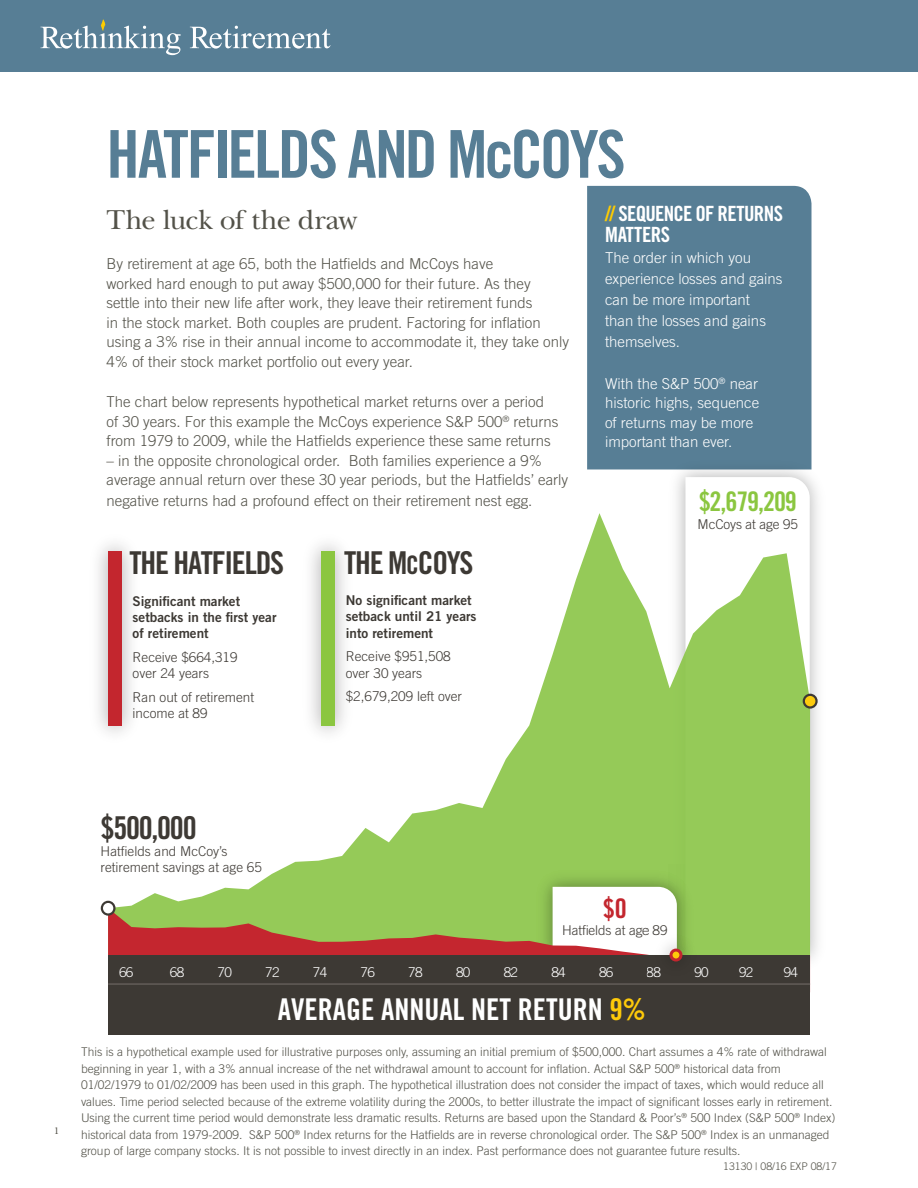
<style>
.page{position:relative;width:918px;height:1188px;background:#fff}
.page>*{position:absolute;margin:0;border:0;box-sizing:border-box;transform-origin:0 0}
.Headline_1{font:66px "Trade Gothic LT Std Bd Cn 20";letter-spacing:-.045em;color:#577e95}
.t1{font:31.5px "Trade Gothic LT Std Bd Cn 20";letter-spacing:-.04em;color:#3d3934}
.t2{font:30px "Trade Gothic LT Std Bd Cn 20";color:#fff}
.Subhead_1{font:28.5px "New Baskerville Std";letter-spacing:-.02em;color:#535249}
.t3{font:27px "Trade Gothic LT Std Bd Cn 20";letter-spacing:-.04em;color:#8bc640}
.t4{font:27px "Trade Gothic LT Std Bd Cn 20";color:#c3262e}
.t5{font:21px/21px "Trade Gothic LT Std Bd Cn 20";letter-spacing:-.03em;color:#fff}
.Body_Copy_1_2_3{font:300 15px/19.5px "Trade Gothic LT Std";color:#535249}
.t6{font:300 15px/21px "Trade Gothic LT Std";color:#fff}
.t7{font:300 13.5px/16.2px "Trade Gothic LT Std";color:#3d3934}
.t8{font:13.5px/16.2px "Trade Gothic LT Std Bd 2";color:#3d3934}
.t9{font:300 13.5px "Trade Gothic LT Std";letter-spacing:-.05em;color:#fff}
.Body_Copy_3{font:300 12px/16.5px "Trade Gothic LT Std";color:#535249}
.Footer{font:300 10.5px "Trade Gothic LT Std";color:#535249}
.Body_Copy_4{font:10.5px "Minion Pro";color:#535249}
.s1{color:#fc0}
.s2{font-size:25.5px}
.s3{color:#feca0a}
</style>
<div class="page">
<div style="left:0;top:0;width:918px;height:71px;background:#577e95"></div>
<svg style="left:101px;top:19px;width:4px;height:12px"></svg>
<svg style="left:40px;top:26px;width:141px;height:29px"></svg>
<svg style="left:190px;top:26px;width:141px;height:23px"></svg>
<div style="left:587px;top:186px;width:224px;height:283px;background:#577e95"></div>
<img style="left:663px;top:455px;width:155px;height:523px">
<svg style="left:685px;top:477px;width:125px;height:36px"></svg>
<svg style="left:108px;top:513px;width:702px;height:395px"></svg>
<img style="left:530px;top:864px;width:170px;height:44px">
<svg style="left:553px;top:887px;width:124px;height:21px"></svg>
<svg style="left:108px;top:908px;width:702px;height:47px;background:#b29d61"></svg>
<svg style="left:803px;top:694px;width:15px;height:15px"></svg>
<img style="left:98px;top:527px;width:49px;height:223px">
<div style="left:109px;top:551px;width:13px;height:174px;background:#c3262e"></div>
<img style="left:297px;top:527px;width:63px;height:223px">
<div style="left:321px;top:551px;width:14px;height:174px;background:#8bc640"></div>
<div style="left:108px;top:955px;width:702px;height:80px;background:#3d3934"></div>
<hr style="left:108px;top:984px;width:702px;height:1px;background:#766f6b">
<svg style="left:101px;top:901px;width:15px;height:15px"></svg>
<img style="left:647px;top:926px;width:58px;height:58px">
<div style="left:671px;top:950px;width:10px;height:10px;background:#feca0a;border-radius:50%"></div>
<div style="left:670px;top:949px;width:12px;height:13px;border:3px solid #c3262e;border-radius:50%"></div>
<p class="Headline_1" style="left:106px;top:114px;width:521px">HATFIELDS AND McCOYS</p>
<p class="Subhead_1" style="left:106px;top:203px;width:252px">The luck of the draw</p>
<p class="Body_Copy_1_2_3" style="left:106px;top:254px;width:464px">By retirement at age 65, both the Hatfields and McCoys have<br>worked hard enough to put away $500,000 for their future. As they<br>settle into their new life after work, they leave their retirement funds<br>in the stock market. Both couples are prudent. Factoring for inflation using a 3% rise in their annual income to accommodate it, they take only 4% of their stock market portfolio out every year.</p>
<p class="Body_Copy_1_2_3" style="left:106px;top:392px;width:454px">The chart below represents hypothetical market returns over a period of 30 years. For this example the McCoys experience S&amp;P 500<sup>®</sup> returns from 1979 to 2009, while the Hatfields experience these same returns</p>
<p class="Body_Copy_1_2_3" style="left:106px;top:450px;width:463px">– in the opposite chronological order. Both families experience a 9% average annual return over these 30 year periods, but the Hatfields’ early</p>
<p class="Body_Copy_1_2_3" style="left:106px;top:491px;width:427px">negative returns had a profound effect on their retirement nest egg.</p>
<p class="t5" style="left:605px;top:202px;width:179px"><span class="s1">//</span> SEQUENCE OF RETURNS<br>MATTERS</p>
<p class="t6" style="left:605px;top:247px;width:179px">The order in which you experience losses and gains can be more important<br>than the losses and gains themselves.</p>
<p class="t6" style="left:605px;top:373px;width:156px;line-height:19.5px">With the S&amp;P 500<sup>®</sup> near historic highs, sequence of returns may be more important than ever.</p>
<p class="t3" style="left:699px;top:485px;width:100px">$2,679,209</p>
<p class="t7" style="left:698px;top:516px;width:102px">McCoys at age 95</p>
<p class="t1" style="left:130px;top:544px;width:156px">THE HATFIELDS</p>
<p class="t8" style="left:133px;top:592px;width:145px">Significant market setbacks in the first year of retirement</p>
<p class="t7" style="left:133px;top:649px;width:107px">Receive $664,319 over 24 years</p>
<p class="t7" style="left:133px;top:689px;width:123px">Ran out of retirement income at 89</p>
<p class="t1" style="left:344px;top:544px;width:131px">THE M<span class="s2">C</span>COYS</p>
<p class="t8" style="left:346px;top:592px;width:132px">No significant market setback until 21 years into retirement</p>
<p class="t7" style="left:346px;top:648px;width:107px">Receive $951,508 over 30 years</p>
<p class="t7" style="left:346px;top:688px;width:118px">$2,679,209 left over</p>
<p class="Body_Copy_4" style="left:54px;top:1124px;width:7px">1</p>
<p class="t1" style="left:101px;top:809px;width:98px">$500,000</p>
<p class="t7" style="left:101px;top:842px;width:163px">Hatfields and McCoy’s retirement savings at age 65</p>
<p class="t4" style="left:603px;top:892px;width:25px">$0</p>
<p class="t7" style="left:562px;top:922px;width:107px">Hatfields at age 89</p>
<p class="t9" style="left:119px;top:964px;width:16px">66</p>
<p class="t9" style="left:170px;top:964px;width:16px">68</p>
<p class="t9" style="left:218px;top:964px;width:16px">70</p>
<p class="t9" style="left:265px;top:964px;width:16px">72</p>
<p class="t9" style="left:313px;top:964px;width:16px">74</p>
<p class="t9" style="left:361px;top:964px;width:16px">76</p>
<p class="t9" style="left:408px;top:964px;width:16px">78</p>
<p class="t9" style="left:456px;top:964px;width:16px">80</p>
<p class="t9" style="left:504px;top:964px;width:16px">82</p>
<p class="t9" style="left:551px;top:964px;width:16px">84</p>
<p class="t9" style="left:599px;top:964px;width:16px">86</p>
<p class="t9" style="left:647px;top:964px;width:16px">88</p>
<p class="t9" style="left:694px;top:964px;width:16px">90</p>
<p class="t9" style="left:739px;top:964px;width:16px">92</p>
<p class="t9" style="left:784px;top:964px;width:16px">94</p>
<p class="t2" style="left:278px;top:991px;width:370px">AVERAGE ANNUAL NET RETURN <span class="s3">9%</span></p>
<p class="Body_Copy_3" style="left:81px;top:1044px;width:756px">This is a hypothetical example used for illustrative purposes only, assuming an initial premium of $500,000. Chart assumes a 4% rate of withdrawal beginning in year 1, with a 3% annual increase of the net withdrawal amount to account for inflation. Actual S&amp;P 500<sup>®</sup> historical data from 01/02/1979 to 01/02/2009 has been used in this graph. The hypothetical illustration does not consider the impact of taxes, which would reduce all values. Time period selected because of the extreme volatility during the 2000s, to better illustrate the impact of significant losses early in retirement.<br>Using the current time period would demonstrate less dramatic results. Returns are based upon the Standard &amp; Poor’s<sup>®</sup> 500 Index (S&amp;P 500<sup>®</sup> Index) historical data from 1979-2009. S&amp;P 500<sup>®</sup> Index returns for the Hatfields are in reverse chronological order. The S&amp;P 500<sup>®</sup> Index is an unmanaged group of large company stocks. It is not possible to invest directly in an index. Past performance does not guarantee future results.</p>
<p class="Footer" style="left:723px;top:1160px;width:115px">13130 | 08/16 EXP 08/17</p>
</div>
